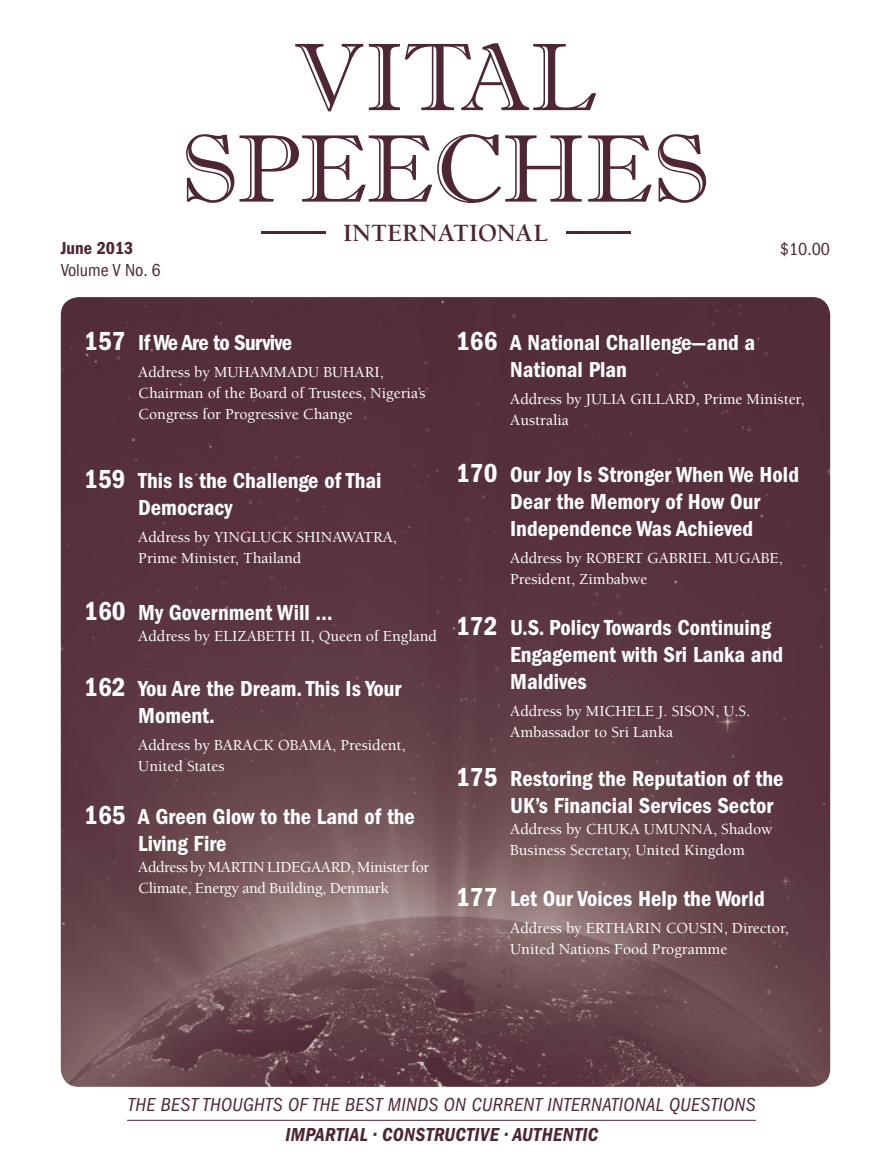
<style>
.page{position:relative;width:891px;height:1175px;background:#fff}
.page>*{position:absolute;margin:0;border:0;box-sizing:border-box;transform-origin:0 0}
.t1{font:96px/91.5px "Imprint MT Shadow";letter-spacing:-.005em;color:#4e2635;text-align:center}
.t2{font:700 25.5px "Berkeley";color:#4e2635}
.t3{font:22.5px/27px "ITC Franklin Gothic Std Dm Cd";color:#fff}
.t4{font:22.5px "ITC Franklin Gothic Std Dm Cd";letter-spacing:-.03em;color:#fff}
.t5{font:italic condensed 19.5px "ITC Franklin Gothic Std";letter-spacing:.02em;color:#4e2635}
.t6{font:19.5px "ITC Franklin Gothic Std Dm Cd It";letter-spacing:.02em;color:#4e2635}
.t7{font:condensed 18px "ITC Franklin Gothic Std";color:#4e2635}
.t8{font:18px "ITC Franklin Gothic Std Dm Cd";color:#4e2635}
.t9{font:500 15.75px/21px "Berkeley";color:#fff}
.t10{font:500 15.75px/21px "Berkeley";letter-spacing:-.025em;color:#fff}
.s1{font-size:27px}
</style>
<div class="page">
<hr style="left:127px;top:1119px;width:629px;height:1px;background:#4e2635">
<hr style="left:566px;top:231px;width:65px;height:2px;background:#4e2635">
<hr style="left:261px;top:231px;width:65px;height:2px;background:#4e2635">
<img style="left:61px;top:297px;width:769px;height:789px">
<p class="t8" style="left:61px;top:238px;width:74px">June 2013</p>
<p class="t7" style="left:61px;top:260px;width:101px">Volume V No. 6</p>
<h1 class="t1" style="left:181px;top:32px;width:531px">VITAL<br>SPEECHES</h1>
<h2 class="t2" style="left:343px;top:219px;width:206px">INTERNATIONAL</h2>
<p class="t7" style="left:780px;top:239px;width:52px">$10.00</p>
<h3 class="t4" style="left:84px;top:329px;width:209px"><span class="s1">157</span> If We Are to Survive</h3>
<p class="t9" style="left:138px;top:361px;width:289px">Address by MUHAMMADU BUHARI,<br>Chairman of the Board of Trustees, Nigeria’s<br>Congress for Progressive Change</p>
<h3 class="t3" style="left:138px;top:467px;width:245px;text-indent:-54px"><span class="s1">159</span> This Is the Challenge of Thai<br>Democracy</h3>
<p class="t9" style="left:138px;top:526px;width:260px">Address by YINGLUCK SHINAWATRA,<br>Prime Minister, Thailand</p>
<h3 class="t3" style="left:84px;top:599px;width:250px"><span class="s1">160</span> My Government Will …</h3>
<p class="t9" style="left:138px;top:625px;width:300px">Address by ELIZABETH II, Queen of England</p>
<h3 class="t3" style="left:138px;top:675px;width:265px;text-indent:-54px"><span class="s1">162</span> You Are the Dream. This Is Your<br>Moment.</h3>
<p class="t9" style="left:138px;top:735px;width:269px">Address by BARACK OBAMA, President,<br>United States</p>
<h3 class="t3" style="left:138px;top:803px;width:278px;text-indent:-54px"><span class="s1">165</span> A Green Glow to the Land of the<br>Living Fire</h3>
<p class="t10" style="left:138px;top:856px;width:293px">Address by MARTIN LIDEGAARD, Minister for<br>Climate, Energy and Building, Denmark</p>
<h3 class="t3" style="left:510px;top:329px;width:247px;text-indent:-54px"><span class="s1">166</span> A National Challenge—and a<br>National Plan</h3>
<p class="t9" style="left:510px;top:388px;width:296px">Address by JULIA GILLARD, Prime Minister,<br>Australia</p>
<h3 class="t3" style="left:510px;top:461px;width:290px;text-indent:-54px"><span class="s1">170</span> Our Joy Is Stronger When We Hold<br>Dear the Memory of How Our<br>Independence Was Achieved</h3>
<p class="t9" style="left:510px;top:547px;width:274px">Address by ROBERT GABRIEL MUGABE,<br>President, Zimbabwe</p>
<h3 class="t3" style="left:510px;top:614px;width:274px;text-indent:-54px"><span class="s1">172</span> U.S. Policy Towards Continuing<br>Engagement with Sri Lanka and<br>Maldives</h3>
<p class="t9" style="left:510px;top:700px;width:242px">Address by MICHELE J. SISON, U.S.<br>Ambassador to Sri Lanka</p>
<h3 class="t3" style="left:510px;top:765px;width:275px;text-indent:-54px"><span class="s1">175</span> Restoring the Reputation of the<br>UK’s Financial Services Sector</h3>
<p class="t9" style="left:510px;top:819px;width:264px">Address by CHUKA UMUNNA, Shadow<br>Business Secretary, United Kingdom</p>
<h3 class="t3" style="left:456px;top:885px;width:310px"><span class="s1">177</span> Let Our Voices Help the World</h3>
<p class="t9" style="left:510px;top:918px;width:280px">Address by ERTHARIN COUSIN, Director,<br>United Nations Food Programme</p>
<p class="t5" style="left:128px;top:1093px;width:630px">THE BEST THOUGHTS OF THE BEST MINDS ON CURRENT INTERNATIONAL QUESTIONS</p>
<p class="t6" style="left:285px;top:1123px;width:306px">IMPARTIAL • CONSTRUCTIVE • AUTHENTIC</p>
</div>
